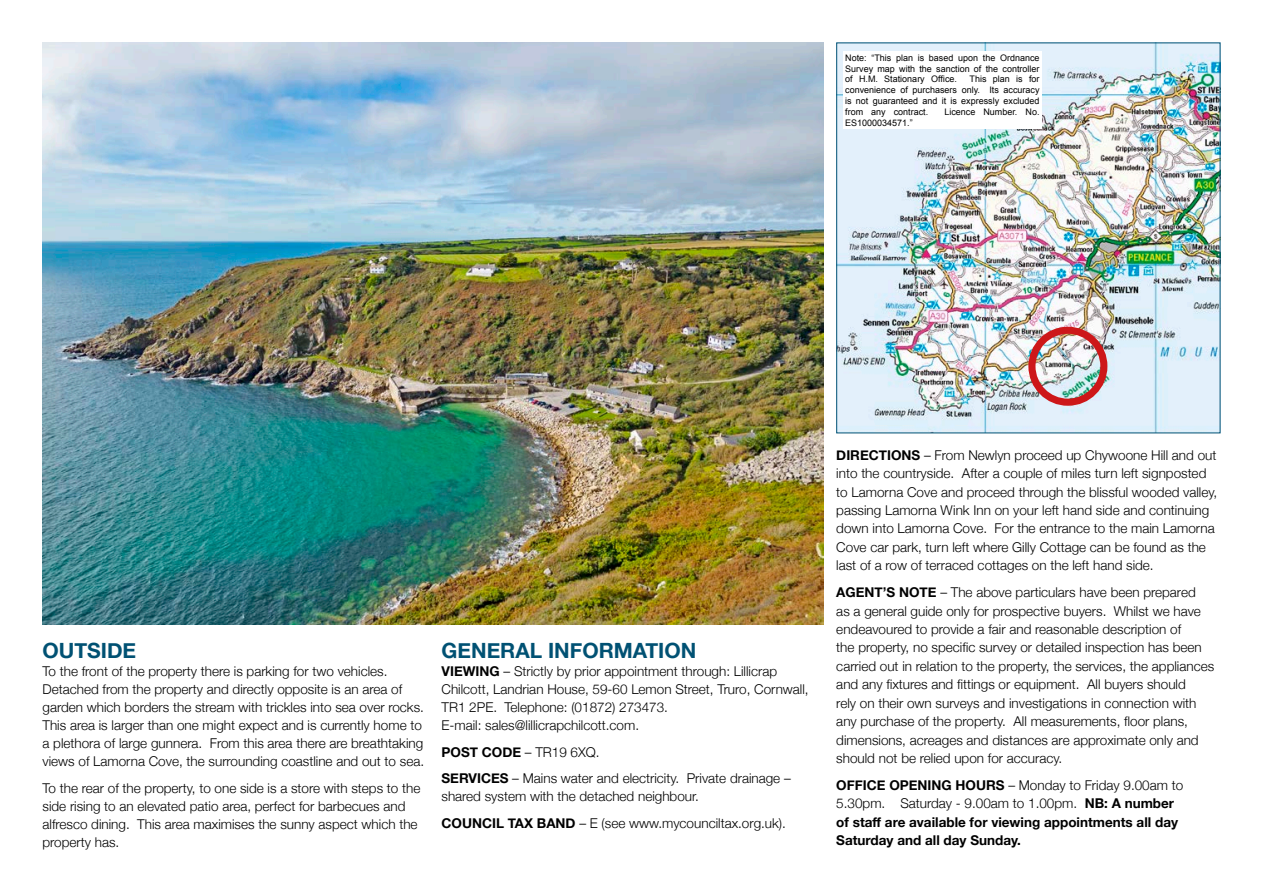
<style>
.page{position:relative;width:1263px;height:893px;background:#fff}
.page>*{position:absolute;margin:0;border:0;box-sizing:border-box;transform-origin:0 0}
.t1{font:700 21px "Helvetica Neue";color:#005173}
.t2{font:300 13.5px/18.5px "Helvetica Neue";color:#000}
.t3{font:700 13.5px/18.5px "Helvetica Neue";color:#000}
.t4{font:9px/10.8px "Arial";color:#000;text-align:justify}
.s1{font-weight:700}
.s2{font-weight:300}
</style>
<div class="page">
<img style="left:838px;top:45px;width:380px;height:386px">
<div style="left:843px;top:51px;width:199px;height:78px;background:#fff"></div>
<img style="left:43px;top:43px;width:780px;height:581px">
<div style="left:1028px;top:327px;width:79px;height:79px;border:7px solid #cd1719;border-radius:50%"></div>
<p class="t4" style="left:845px;top:52px;width:196px">Note: “This plan is based upon the Ordnance Survey map with the sanction of the controller of H.M. Stationary Office.</p>
<p class="t4" style="left:845px;top:74px;width:196px;text-indent:124px">This plan is for convenience of purchasers only. Its accuracy is not guaranteed and it is expressly excluded from any contract.</p>
<p class="t4" style="left:944px;top:106px;width:97px">Licence Number. No.</p>
<p class="t4" style="left:845px;top:117px;width:69px">ES1000034571.”</p>
<h1 class="t1" style="left:43px;top:634px;width:95px">OUTSIDE</h1>
<p class="t2" style="left:43px;top:661px;width:383px;line-height:18px">To the front of the property there is parking for two vehicles.<br>Detached from the property and directly opposite is an area of garden which borders the stream with trickles into sea over rocks.<br>This area is larger than one might expect and is currently home to a plethora of large gunnera. From this area there are breathtaking views of Lamorna Cove, the surrounding coastline and out to sea.</p>
<p class="t2" style="left:43px;top:778px;width:379px;line-height:18px">To the rear of the property, to one side is a store with steps to the side rising to an elevated patio area, perfect for barbecues and alfresco dining. This area maximises the sunny aspect which the property has.</p>
<h1 class="t1" style="left:441px;top:634px;width:256px">GENERAL INFORMATION</h1>
<p class="t2" style="left:441px;top:661px;width:369px;line-height:18px"><span class="s1">VIEWING</span> – Strictly by prior appointment through: Lillicrap Chilcott, Landrian House, 59-60 Lemon Street, Truro, Cornwall, TR1 2PE. Telephone: (01872) 273473.<br>E-mail: sales@lillicrapchilcott.com.</p>
<p class="t2" style="left:441px;top:738px;width:351px;line-height:26.5px"><span class="s1">POST CODE</span> – TR19 6XQ.<br><span class="s1">SERVICES</span> – Mains water and electricity. Private drainage –</p>
<p class="t2" style="left:441px;top:782px;width:346px;line-height:26.5px">shared system with the detached neighbour.<br><span class="s1">COUNCIL TAX BAND</span> – E (see www.mycounciltax.org.uk).</p>
<p class="t2" style="left:836px;top:445px;width:382px"><span class="s1">DIRECTIONS</span> – From Newlyn proceed up Chywoone Hill and out into the countryside. After a couple of miles turn left signposted to Lamorna Cove and proceed through the blissful wooded valley, passing Lamorna Wink Inn on your left hand side and continuing down into Lamorna Cove. For the entrance to the main Lamorna Cove car park, turn left where Gilly Cottage can be found as the last of a row of terraced cottages on the left hand side.</p>
<p class="t2" style="left:836px;top:582px;width:379px"><span class="s1">AGENT’S NOTE</span> – The above particulars have been prepared<br>as a general guide only for prospective buyers. Whilst we have endeavoured to provide a fair and reasonable description of<br>the property, no specific survey or detailed inspection has been carried out in relation to the property, the services, the appliances and any fixtures and fittings or equipment. All buyers should<br>rely on their own surveys and investigations in connection with any purchase of the property. All measurements, floor plans, dimensions, acreages and distances are approximate only and should not be relied upon for accuracy.</p>
<p class="t3" style="left:836px;top:776px;width:348px">OFFICE OPENING HOURS <span class="s2">– Monday to Friday 9.00am to 5.30pm. Saturday - 9.00am to 1.00pm.</span> NB: A number of staff are available for viewing appointments all day Saturday and all day Sunday.</p>
</div>
